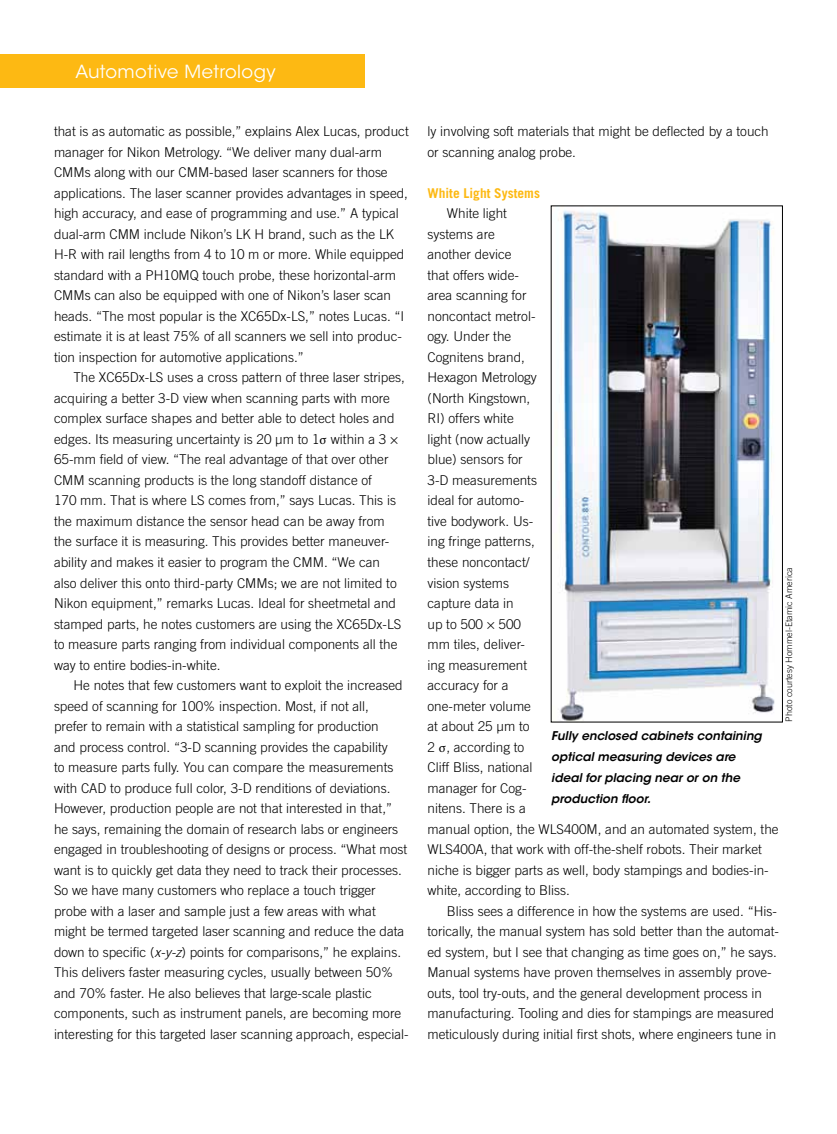
<style>
.page{position:relative;width:837px;height:1134px;background:#fff}
.page>*{position:absolute;margin:0;border:0;box-sizing:border-box;transform-origin:0 0}
.t1{font:18px "ITC Avant Garde Std";letter-spacing:.025em;color:#fff}
.t2{font:300 13.5px/20.5px "Trade Gothic LT Std";color:#000}
.t3{font:700 13.5px "Trade Gothic LT Std";color:#fdb913}
.t4{font:italic 600 12px/21px "ITC Avant Garde Std";color:#000}
.t5{font:300 9px "Trade Gothic LT Std";color:#000}
.s1{font-family:"Minion Pro";font-weight:400}
.s2{font-style:italic}
</style>
<div class="page">
<div style="left:0;top:54px;width:364px;height:34px;background:#fdb913"></div>
<img style="left:558px;top:210px;width:217px;height:510px">
<div style="left:551px;top:206px;width:232px;height:516px;border:1px solid #000"></div>
<h1 class="t1" style="left:75px;top:60px;width:202px">Automotive Metrology</h1>
<p class="t2" style="left:54px;top:121px;width:356px">that is as automatic as possible,” explains Alex Lucas, product manager for Nikon Metrology. “We deliver many dual-arm CMMs along with our CMM-based laser scanners for those applications. The laser scanner provides advantages in speed, high accuracy, and ease of programming and use.” A typical dual-arm CMM include Nikon’s LK H brand, such as the LK H-R with rail lengths from 4 to 10 m or more. While equipped standard with a PH10MQ touch probe, these horizontal-arm CMMs can also be equipped with one of Nikon’s laser scan heads. “The most popular is the XC65Dx-LS,” notes Lucas. “I estimate it is at least 75% of all scanners we sell into produc&shy;tion inspection for automotive applications.”</p>
<p class="t2" style="left:54px;top:367px;width:352px;text-indent:19px">The XC65Dx-LS uses a cross pattern of three laser stripes, acquiring a better 3-D view when scanning parts with more complex surface shapes and better able to detect holes and edges. Its measuring uncertainty is 20 µm to 1<span class="s1">σ</span> within a 3 × 65-mm field of view. “The real advantage of that over other CMM scanning products is the long standoff distance of<br>170 mm. That is where LS comes from,” says Lucas. This is the maximum distance the sensor head can be away from the surface it is measuring. This provides better maneuver&shy;ability and makes it easier to program the CMM. “We can also deliver this onto third-party CMMs; we are not limited to Nikon equipment,” remarks Lucas. Ideal for sheetmetal and stamped parts, he notes customers are using the XC65Dx-LS to measure parts ranging from individual components all the way to entire bodies-in-white.</p>
<p class="t2" style="left:54px;top:675px;width:356px;text-indent:19px">He notes that few customers want to exploit the increased speed of scanning for 100% inspection. Most, if not all,<br>prefer to remain with a statistical sampling for production<br>and process control. “3-D scanning provides the capability<br>to measure parts fully. You can compare the measurements with CAD to produce full color, 3-D renditions of deviations.<br>However, production people are not that interested in that,” he says, remaining the domain of research labs or engineers engaged in troubleshooting of designs or process. “What most want is to quickly get data they need to track their processes.<br>So we have many customers who replace a touch trigger probe with a laser and sample just a few areas with what might be termed targeted laser scanning and reduce the data down to specific (<span class="s2">x-y-z</span>) points for comparisons,” he explains.<br>This delivers faster measuring cycles, usually between 50% and 70% faster. He also believes that large-scale plastic components, such as instrument panels, are becoming more interesting for this targeted laser scanning approach, especial-</p>
<p class="t2" style="left:428px;top:121px;width:343px">ly involving soft materials that might be deflected by a touch or scanning analog probe.</p>
<p class="t3" style="left:428px;top:185px;width:114px">White Light Systems</p>
<p class="t2" style="left:428px;top:203px;width:353px;text-indent:19px">White light<br>systems are<br>another device<br>that offers wide-<br>area scanning for<br>noncontact metrol-<br>ogy. Under the<br>Cognitens brand,<br>Hexagon Metrology<br>(North Kingstown,<br>RI) offers white<br>light (now actually<br>blue) sensors for<br>3-D measurements<br>ideal for automo-<br>tive bodywork. Us-<br>ing fringe patterns,<br>these noncontact/<br>vision systems<br>capture data in<br>up to 500 × 500<br>mm tiles, deliver-<br>ing measurement<br>accuracy for a<br>one-meter volume<br>at about 25 µm to<br>2 <span class="s1">σ</span>, according to<br>Cliff Bliss, national<br>manager for Cog-<br>nitens. There is a<br>manual option, the WLS400M, and an automated system, the<br>WLS400A, that work with off-the-shelf robots. Their market niche is bigger parts as well, body stampings and bodies-in&shy;white, according to Bliss.</p>
<p class="t2" style="left:428px;top:901px;width:353px;text-indent:19px">Bliss sees a difference in how the systems are used. “His&shy;torically, the manual system has sold better than the automat&shy;ed system, but I see that changing as time goes on,” he says.<br>Manual systems have proven themselves in assembly prove&shy;outs, tool try-outs, and the general development process in manufacturing. Tooling and dies for stampings are measured meticulously during initial first shots, where engineers tune in</p>
<p class="t5" style="left:784px;top:722px;width:156px;rotate:-90deg">Photo courtesy Hommel-Etamic America</p>
<p class="t4" style="left:551px;top:725px;width:212px">Fully enclosed cabinets containing optical measuring devices are ideal for placing near or on the production floor.</p>
</div>
